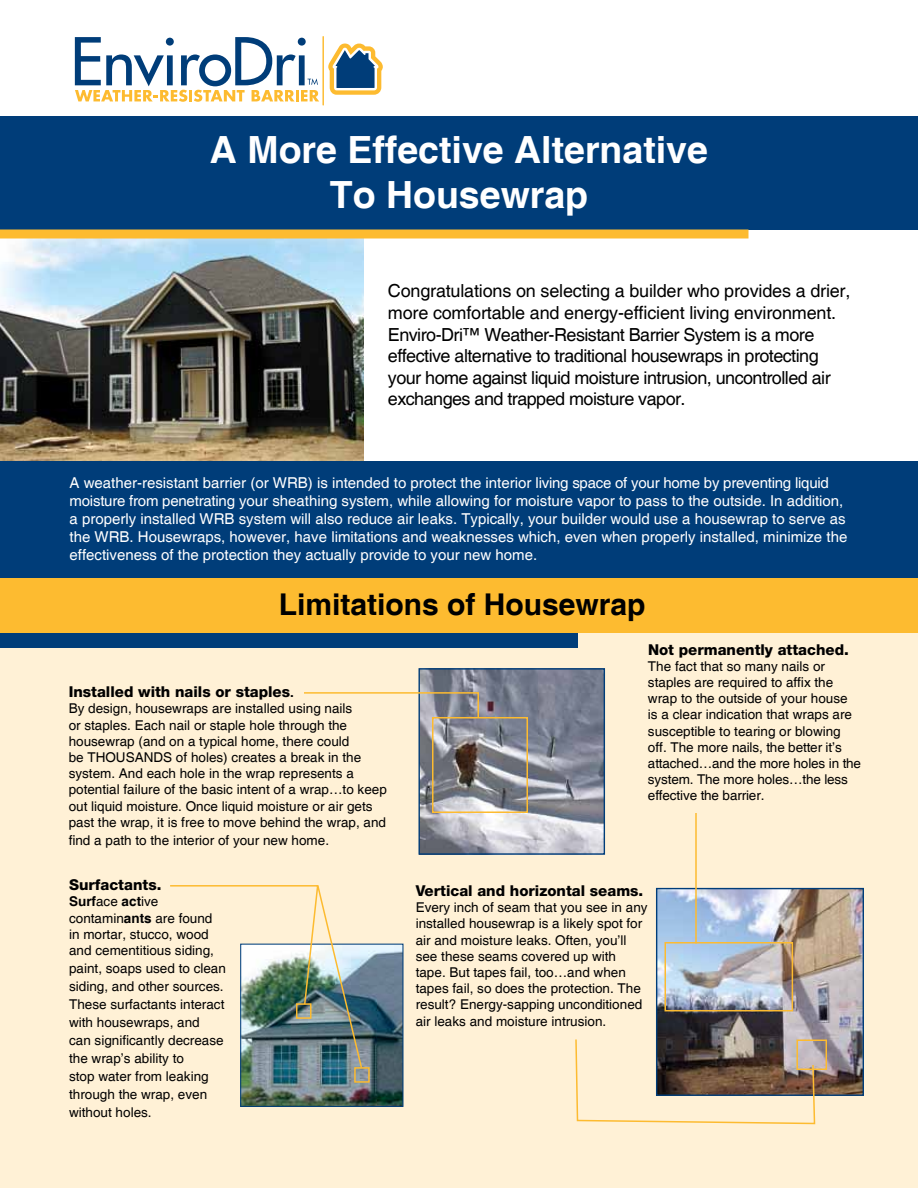
<style>
.page{position:relative;width:918px;height:1188px;background:#fff}
.page>*{position:absolute;margin:0;border:0;box-sizing:border-box;transform-origin:0 0}
.t1{font:700 37.5px/45px "Helvetica";color:#fff;text-align:center}
.t2{font:700 30px "Helvetica";color:#000}
.t3{font:18px/21.6px "Helvetica";letter-spacing:-.03em;color:#000}
.t4{font:15px/18px "Helvetica";color:#fff}
.t5{font:800 15px "Helvetica Neue";color:#000}
.t6{font:13.5px/16.2px "Helvetica";color:#000}
.s1{font-family:"Helvetica";font-weight:700;font-size:13.5px}
.s2{font-weight:700}
</style>
<div class="page">
<img style="left:0;top:238px;width:364px;height:224px">
<div style="left:0;top:116px;width:918px;height:114px;background:#003d79"></div>
<div style="left:0;top:606px;width:918px;height:582px;background:#fff1d6"></div>
<div style="left:0;top:633px;width:578px;height:14px;background:#003d79"></div>
<div style="left:0;top:462px;width:918px;height:116px;background:#003d79"></div>
<svg style="left:328px;top:43px;width:55px;height:52px"></svg>
<hr style="left:322px;top:37px;width:2px;height:68px;background:#fdbb30">
<svg style="left:75px;top:37px;width:244px;height:65px"></svg>
<img style="left:658px;top:890px;width:204px;height:204px">
<div style="left:656px;top:888px;width:208px;height:208px;border:1px solid #003d79"></div>
<img style="left:242px;top:946px;width:159px;height:159px">
<div style="left:240px;top:944px;width:163px;height:163px;border:1px solid #003d79"></div>
<img style="left:420px;top:670px;width:183px;height:183px">
<div style="left:418px;top:668px;width:187px;height:187px;border:1px solid #003d79"></div>
<div style="left:0;top:230px;width:749px;height:8px;background:#fdbb30"></div>
<div style="left:0;top:578px;width:918px;height:55px;background:#fdbb30"></div>
<img style="left:170px;top:885px;width:193px;height:184px">
<div style="left:296px;top:1003px;width:16px;height:16px;border:2px solid #fdbb30"></div>
<div style="left:796px;top:1040px;width:31px;height:30px;border:2px solid #fdbb30"></div>
<div style="left:354px;top:1067px;width:16px;height:16px;border:2px solid #fdbb30"></div>
<div style="left:432px;top:717px;width:96px;height:96px;border:2px solid #fdbb30"></div>
<div style="left:664px;top:942px;width:129px;height:69px;border:2px solid #fdbb30"></div>
<hr style="left:695px;top:813px;width:2px;height:130px;background:#fdbb30">
<svg style="left:575px;top:1038px;width:241px;height:87px"></svg>
<svg style="left:304px;top:691px;width:176px;height:28px"></svg>
<h1 class="t1" style="left:210px;top:129px;width:500px">A More Effective Alternative<br>To Housewrap</h1>
<p class="t3" style="left:388px;top:281px;width:464px">Congratulations on selecting a builder who provides a drier, more comfortable and energy-efficient living environment.<br>Enviro-Dri™ Weather-Resistant Barrier System is a more effective alternative to traditional housewraps in protecting your home against liquid moisture intrusion, uncontrolled air exchanges and trapped moisture vapor.</p>
<p class="t4" style="left:70px;top:474px;width:779px">A weather-resistant barrier (or WRB) is intended to protect the interior living space of your home by preventing liquid moisture from penetrating your sheathing system, while allowing for moisture vapor to pass to the outside. In addition, a properly installed WRB system will also reduce air leaks. Typically, your builder would use a housewrap to serve as the WRB. Housewraps, however, have limitations and weaknesses which, even when properly installed, minimize the effectiveness of the protection they actually provide to your new home.</p>
<h2 class="t2" style="left:279px;top:586px;width:368px">Limitations of Housewrap</h2>
<p class="t5" style="left:69px;top:683px;width:227px">Installed with nails or staples<span class="s1">.</span></p>
<p class="t6" style="left:69px;top:701px;width:320px">By design, housewraps are installed using nails<br>or staples. Each nail or staple hole through the housewrap (and on a typical home, there could<br>be THOUSANDS of holes) creates a break in the system. And each hole in the wrap represents a potential failure of the basic intent of a wrap…to keep out liquid moisture. Once liquid moisture or air gets past the wrap, it is free to move behind the wrap, and</p>
<p class="t6" style="left:69px;top:833px;width:262px">find a path to the interior of your new home.</p>
<p class="t5" style="left:69px;top:876px;width:94px">Surfactants.</p>
<p class="t6" style="left:69px;top:894px;width:146px"><span class="s2">Surf</span>ace <span class="s2">act</span>ive contamin<span class="s2">ants</span> are found in mortar, stucco, wood and cementitious siding,</p>
<p class="t6" style="left:69px;top:960px;width:158px;line-height:18px">paint, soaps used to clean siding, and other sources.<br>These surfactants interact with housewraps, and<br>can significantly decrease the wrap’s ability to<br>stop water from leaking through the wrap, even without holes.</p>
<p class="t5" style="left:648px;top:640px;width:202px">Not permanently attached.</p>
<p class="t6" style="left:648px;top:658px;width:215px">The fact that so many nails or staples are required to affix the wrap to the outside of your house<br>is a clear indication that wraps are susceptible to tearing or blowing off. The more nails, the better it’s attached…and the more holes in the system. The more holes…the less effective the barrier.</p>
<p class="t5" style="left:416px;top:882px;width:229px">Vertical and horizontal seams.</p>
<p class="t6" style="left:416px;top:900px;width:233px">Every inch of seam that you see in any installed housewrap is a likely spot for air and moisture leaks. Often, you’ll see these seams covered up with tape. But tapes fail, too…and when tapes fail, so does the protection. The result? Energy-sapping unconditioned air leaks and moisture intrusion.</p>
</div>
